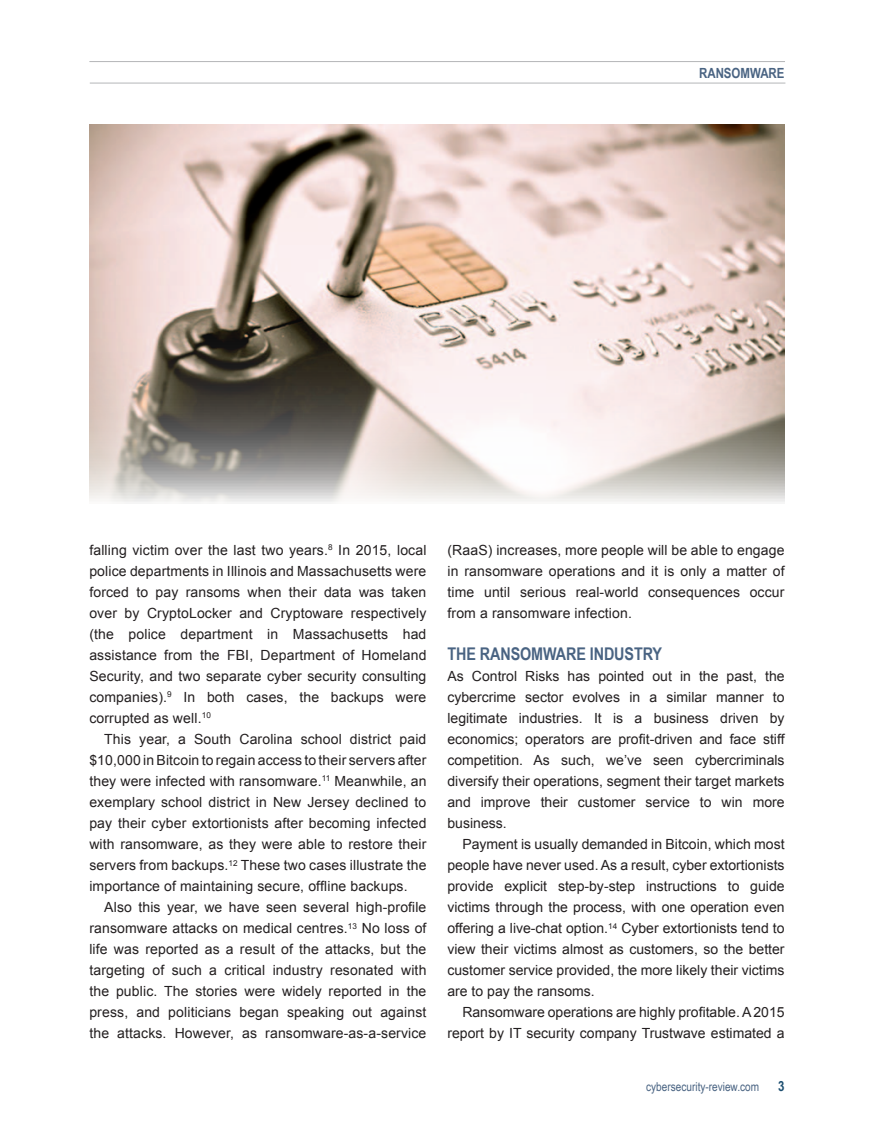
<style>
.page{position:relative;width:874px;height:1146px;background:#fff}
.page>*{position:absolute;margin:0;border:0;box-sizing:border-box;transform-origin:0 0}
.Subhead_1{font:700 17.5px "Arial Narrow";letter-spacing:-.005em;color:#496382}
.Body_text{font:14px/21px "Arial";letter-spacing:.01em;color:#231f20;text-align:justify}
.Section_heading{font:700 14px "Arial Narrow";color:#496382}
.Page_number{font:700 14px "Arial Narrow";color:#1b4d6f}
.website_address_bott{font:12.25px "Arial Narrow";color:#496382}
</style>
<div class="page">
<hr style="left:89px;top:61px;width:695px;height:1px;background:#939598">
<hr style="left:90px;top:83px;width:695px;height:1px;background:#939598">
<img style="left:89px;top:124px;width:695px;height:378px">
<p class="Section_heading" style="left:698px;top:62px;width:87px">RANSOMWARE</p>
<p class="Body_text" style="left:89px;top:540px;width:338px">falling victim over the last two years.<sup>8</sup> In 2015, local police departments in Illinois and Massachusetts were forced to pay ransoms when their data was taken over by CryptoLocker and Cryptoware respectively (the police department in Massachusetts had assistance from the FBI, Department of Homeland Security, and two separate cyber security consulting companies).<sup>9</sup> In both cases, the backups were corrupted as well.<sup>10</sup></p>
<p class="Body_text" style="left:89px;top:729px;width:338px;text-indent:15px">This year, a South Carolina school district paid $10,000 in Bitcoin to regain access to their servers after they were infected with ransomware.<sup>11</sup> Meanwhile, an exemplary school district in New Jersey declined to pay their cyber extortionists after becoming infected with ransomware, as they were able to restore their servers from backups.<sup>12</sup> These two cases illustrate the importance of maintaining secure, offline backups.</p>
<p class="Body_text" style="left:89px;top:897px;width:338px;text-indent:15px">Also this year, we have seen several high-profile ransomware attacks on medical centres.<sup>13</sup> No loss of life was reported as a result of the attacks, but the targeting of such a critical industry resonated with the public. The stories were widely reported in the press, and politicians began speaking out against the attacks. However, as ransomware-as-a-service</p>
<p class="Body_text" style="left:447px;top:540px;width:338px">(RaaS) increases, more people will be able to engage in ransomware operations and it is only a matter of time until serious real-world consequences occur from a ransomware infection.</p>
<p class="Subhead_1" style="left:447px;top:641px;width:216px">THE RANSOMWARE INDUSTRY</p>
<p class="Body_text" style="left:447px;top:666px;width:338px">As Control Risks has pointed out in the past, the cybercrime sector evolves in a similar manner to legitimate industries. It is a business driven by economics; operators are profit-driven and face stiff competition. As such, we’ve seen cybercriminals diversify their operations, segment their target markets and improve their customer service to win more business.</p>
<p class="Body_text" style="left:447px;top:834px;width:338px;text-indent:15px">Payment is usually demanded in Bitcoin, which most people have never used. As a result, cyber extortionists provide explicit step-by-step instructions to guide victims through the process, with one operation even offering a live-chat option.<sup>14</sup> Cyber extortionists tend to view their victims almost as customers, so the better customer service provided, the more likely their victims are to pay the ransoms.</p>
<p class="Body_text" style="left:447px;top:1002px;width:338px;text-align:right">Ransomware operations are highly profitable. A 2015 report by IT security company Trustwave estimated a</p>
<p class="website_address_bott" style="left:646px;top:1077px;width:114px">cybersecurity-review.com</p>
<p class="Page_number" style="left:777px;top:1076px;width:8px">3</p>
</div>
